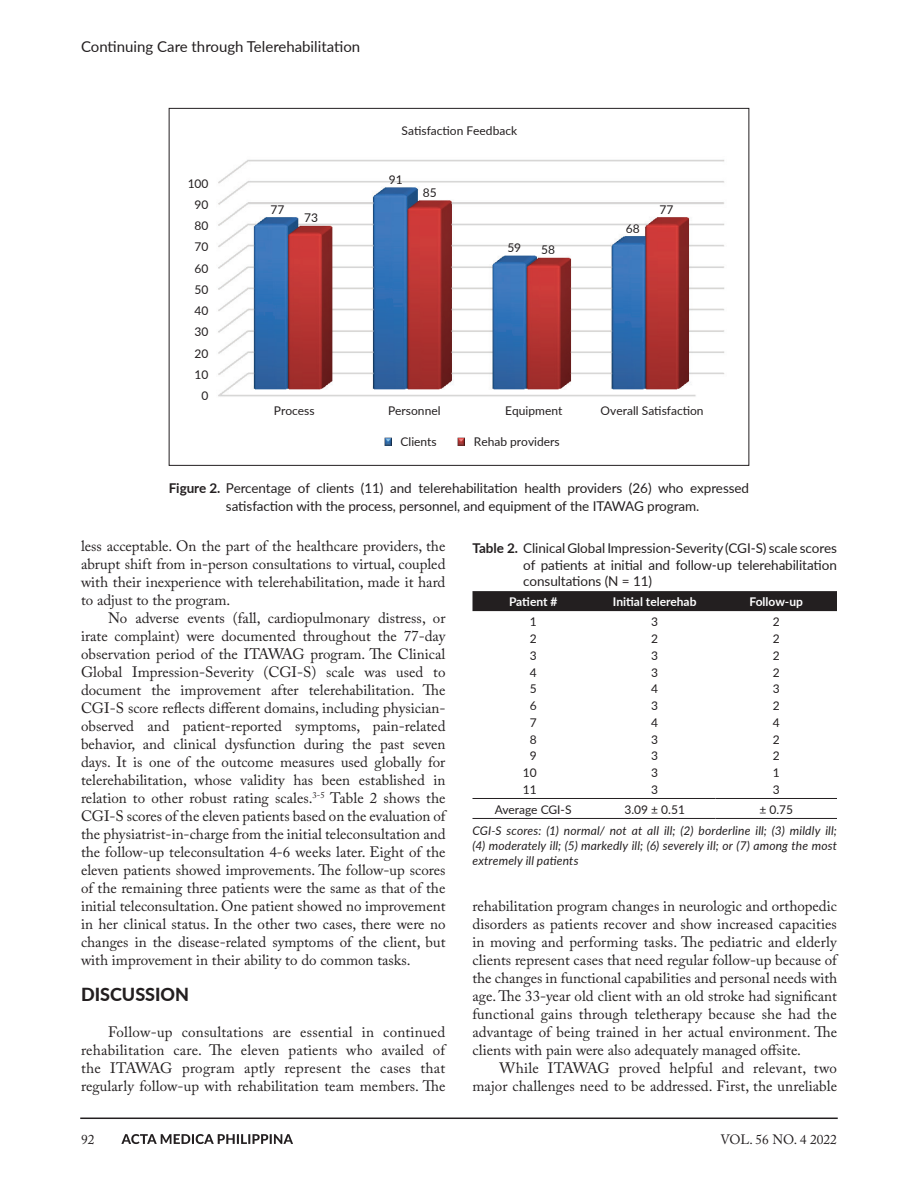
<style>
.page{position:relative;width:918px;height:1188px;background:#fff}
.page>*{position:absolute;margin:0;border:0;box-sizing:border-box;transform-origin:0 0}
.t1{font:900 18px "Lato";color:#231f20}
.t2{font:15px/18px "Adobe Caslon Pro";color:#231f20;text-align:justify}
.t3{font:15px "Lato";color:#231f20}
.t4{font:13.5px/16.2px "Lato";letter-spacing:-.005em;color:#231f20;text-align:center}
.t5{font:13.5px "Adobe Caslon Pro";color:#231f20}
.t6{font:12px "Lato";color:#231f20}
.t7{font:italic 12px/15px "Lato";letter-spacing:.015em;color:#231f20;text-align:justify}
.t8{font:700 12px "Lato";color:#fff}
.s1{font-weight:700}
</style>
<div class="page">
<img style="left:218px;top:159px;width:507px;height:238px">
<svg style="left:384px;top:438px;width:7px;height:7px"></svg>
<svg style="left:457px;top:438px;width:8px;height:7px"></svg>
<div style="left:472px;top:591px;width:365px;height:20px;background:#231f20"></div>
<hr style="left:472px;top:798px;width:122px;height:1px;background:#231f20">
<hr style="left:594px;top:798px;width:122px;height:1px;background:#231f20">
<hr style="left:716px;top:798px;width:121px;height:1px;background:#231f20">
<hr style="left:472px;top:818px;width:122px;height:1px;background:#231f20">
<hr style="left:594px;top:818px;width:122px;height:1px;background:#231f20">
<hr style="left:716px;top:818px;width:121px;height:1px;background:#231f20">
<hr style="left:80px;top:1118px;width:758px;height:1px;background:#231f20">
<svg style="left:121px;top:1134px;width:172px;height:10px"></svg>
<p class="t3" style="left:81px;top:35px;width:281px">Continuing Care through Telerehabilitation</p>
<p class="t6" style="left:188px;top:175px;width:22px">100</p>
<p class="t6" style="left:195px;top:196px;width:15px">90</p>
<p class="t6" style="left:195px;top:217px;width:15px">80</p>
<p class="t6" style="left:195px;top:238px;width:15px">70</p>
<p class="t6" style="left:195px;top:260px;width:15px">60</p>
<p class="t6" style="left:195px;top:281px;width:15px">50</p>
<p class="t6" style="left:195px;top:302px;width:15px">40</p>
<p class="t6" style="left:195px;top:323px;width:15px">30</p>
<p class="t6" style="left:195px;top:345px;width:15px">20</p>
<p class="t6" style="left:195px;top:366px;width:15px">10</p>
<p class="t6" style="left:202px;top:387px;width:8px">0</p>
<p class="t6" style="left:270px;top:201px;width:15px">77</p>
<p class="t6" style="left:304px;top:209px;width:15px">73</p>
<p class="t6" style="left:402px;top:122px;width:117px">Satisfaction Feedback</p>
<p class="t6" style="left:389px;top:171px;width:15px">91</p>
<p class="t6" style="left:423px;top:184px;width:15px">85</p>
<p class="t6" style="left:507px;top:239px;width:15px">59</p>
<p class="t6" style="left:541px;top:241px;width:15px">58</p>
<p class="t6" style="left:626px;top:220px;width:15px">68</p>
<p class="t6" style="left:660px;top:201px;width:15px">77</p>
<p class="t6" style="left:274px;top:402px;width:42px">Process</p>
<p class="t6" style="left:388px;top:402px;width:54px">Personnel</p>
<p class="t6" style="left:505px;top:402px;width:59px">Equipment</p>
<p class="t6" style="left:601px;top:402px;width:105px">Overall Satisfaction</p>
<p class="t6" style="left:401px;top:433px;width:38px">Clients</p>
<p class="t6" style="left:474px;top:433px;width:87px">Rehab providers</p>
<p class="t4" style="left:169px;top:478px;width:582px;line-height:18px"><span class="s1">Figure 2.</span> Percentage of clients (11) and telerehabilitation health providers (26) who expressed satisfaction with the process, personnel, and equipment of the ITAWAG program.</p>
<p class="t2" style="left:81px;top:537px;width:366px">less acceptable. On the part of the healthcare providers, the abrupt shift from in-person consultations to virtual, coupled with their inexperience with telerehabilitation, made it hard to adjust to the program.</p>
<p class="t2" style="left:81px;top:609px;width:366px;text-indent:27px">No adverse events (fall, cardiopulmonary distress, or irate complaint) were documented throughout the 77-day observation period of the ITAWAG program. The Clinical Global Impression-Severity (CGI-S) scale was used to document the improvement after telerehabilitation. The CGI-S score reflects different domains, including physician&shy;observed and patient-reported symptoms, pain-related behavior, and clinical dysfunction during the past seven days. It is one of the outcome measures used globally for telerehabilitation, whose validity has been established in relation to other robust rating scales.<sup>3-5</sup> Table 2 shows the CGI-S scores of the eleven patients based on the evaluation of the physiatrist-in-charge from the initial teleconsultation and the follow-up teleconsultation 4-6 weeks later. Eight of the eleven patients showed improvements. The follow-up scores of the remaining three patients were the same as that of the initial teleconsultation. One patient showed no improvement in her clinical status. In the other two cases, there were no changes in the disease-related symptoms of the client, but with improvement in their ability to do common tasks.</p>
<p class="t1" style="left:81px;top:981px;width:110px">DISCUSSION</p>
<p class="t2" style="left:81px;top:1023px;width:366px;text-indent:27px">Follow-up consultations are essential in continued rehabilitation care. The eleven patients who availed of the ITAWAG program aptly represent the cases that regularly follow-up with rehabilitation team members. The</p>
<p class="t4" style="left:523px;top:540px;width:315px;text-align:justify;text-indent:-51px"><span class="s1">Table 2.</span> Clinical Global Impression-Severity (CGI-S) scale scores of patients at initial and follow-up telerehabilitation consultations (N = 11)</p>
<p class="t8" style="left:509px;top:593px;width:50px">Patient #</p>
<p class="t8" style="left:613px;top:593px;width:85px">Initial telerehab</p>
<p class="t8" style="left:749px;top:593px;width:55px">Follow-up</p>
<p class="t6" style="left:530px;top:613px;width:8px">1</p>
<p class="t6" style="left:651px;top:613px;width:8px">3</p>
<p class="t6" style="left:773px;top:613px;width:8px">2</p>
<p class="t6" style="left:530px;top:630px;width:8px">2</p>
<p class="t6" style="left:651px;top:630px;width:8px">2</p>
<p class="t6" style="left:773px;top:630px;width:8px">2</p>
<p class="t6" style="left:530px;top:647px;width:8px">3</p>
<p class="t6" style="left:651px;top:647px;width:8px">3</p>
<p class="t6" style="left:773px;top:647px;width:8px">2</p>
<p class="t6" style="left:530px;top:664px;width:8px">4</p>
<p class="t6" style="left:651px;top:664px;width:8px">3</p>
<p class="t6" style="left:773px;top:664px;width:8px">2</p>
<p class="t6" style="left:530px;top:680px;width:8px">5</p>
<p class="t6" style="left:651px;top:680px;width:8px">4</p>
<p class="t6" style="left:773px;top:680px;width:8px">3</p>
<p class="t6" style="left:530px;top:697px;width:8px">6</p>
<p class="t6" style="left:651px;top:697px;width:8px">3</p>
<p class="t6" style="left:773px;top:697px;width:8px">2</p>
<p class="t6" style="left:530px;top:714px;width:8px">7</p>
<p class="t6" style="left:651px;top:714px;width:8px">4</p>
<p class="t6" style="left:773px;top:714px;width:8px">4</p>
<p class="t6" style="left:530px;top:731px;width:8px">8</p>
<p class="t6" style="left:651px;top:731px;width:8px">3</p>
<p class="t6" style="left:773px;top:731px;width:8px">2</p>
<p class="t6" style="left:530px;top:747px;width:8px">9</p>
<p class="t6" style="left:651px;top:747px;width:8px">3</p>
<p class="t6" style="left:773px;top:747px;width:8px">2</p>
<p class="t6" style="left:523px;top:764px;width:15px">10</p>
<p class="t6" style="left:651px;top:764px;width:8px">3</p>
<p class="t6" style="left:773px;top:764px;width:8px">1</p>
<p class="t6" style="left:523px;top:781px;width:15px">11</p>
<p class="t6" style="left:651px;top:781px;width:8px">3</p>
<p class="t6" style="left:773px;top:781px;width:8px">3</p>
<p class="t6" style="left:495px;top:801px;width:78px">Average CGI-S</p>
<p class="t6" style="left:624px;top:801px;width:62px">3.09 ± 0.51</p>
<p class="t6" style="left:759px;top:801px;width:35px">± 0.75</p>
<p class="t7" style="left:472px;top:823px;width:366px">CGI-S scores: (1) normal/ not at all ill; (2) borderline ill; (3) mildly ill; (4) moderately ill; (5) markedly ill; (6) severely ill; or (7) among the most extremely ill patients</p>
<p class="t2" style="left:472px;top:897px;width:366px">rehabilitation program changes in neurologic and orthopedic disorders as patients recover and show increased capacities in moving and performing tasks. The pediatric and elderly clients represent cases that need regular follow-up because of the changes in functional capabilities and personal needs with age. The 33-year old client with an old stroke had significant functional gains through teletherapy because she had the advantage of being trained in her actual environment. The clients with pain were also adequately managed offsite.</p>
<p class="t2" style="left:472px;top:1059px;width:366px;text-align:right">While ITAWAG proved helpful and relevant, two major challenges need to be addressed. First, the unreliable</p>
<p class="t5" style="left:81px;top:1131px;width:15px">92</p>
<p class="t5" style="left:720px;top:1131px;width:118px">VOL. 56 NO. 4 2022</p>
</div>
